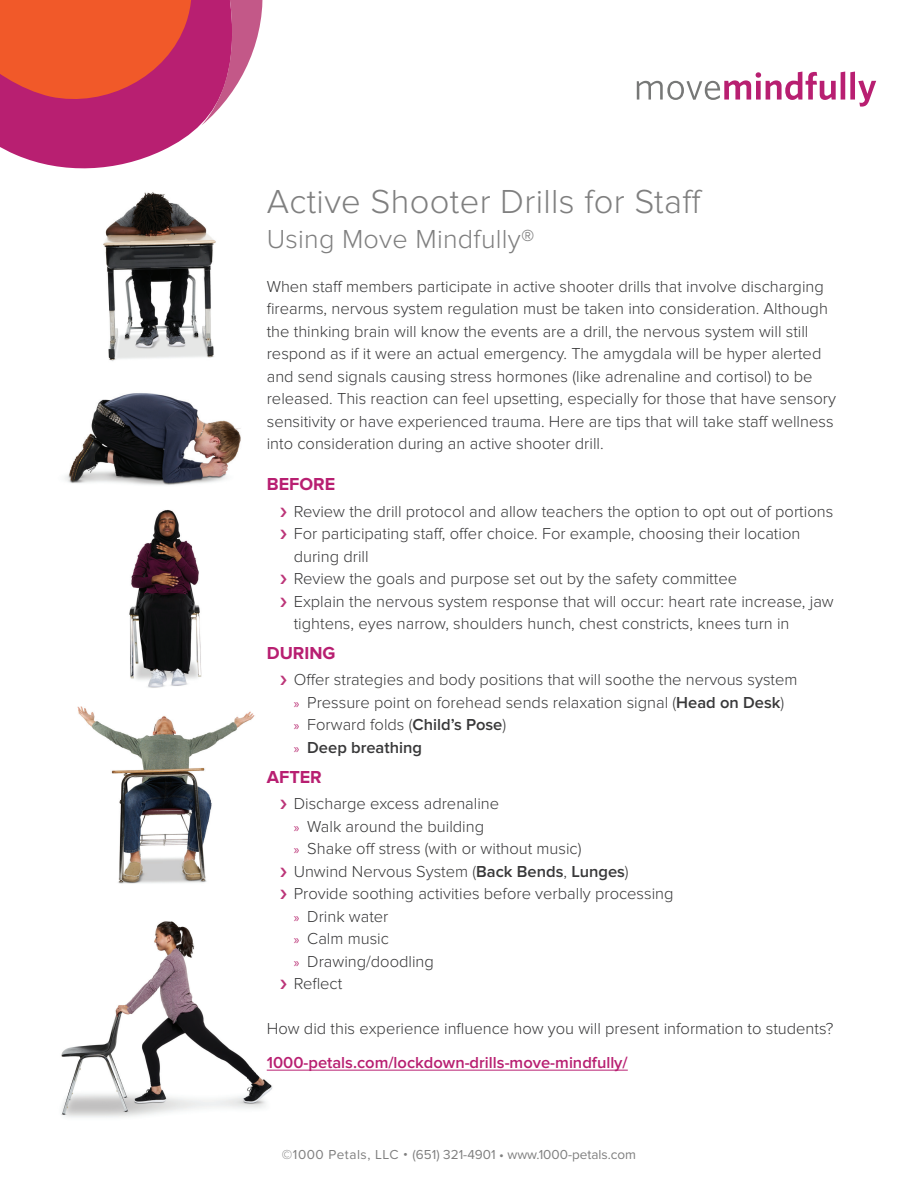
<style>
.page{position:relative;width:918px;height:1188px;background:#fff}
.page>*{position:absolute;margin:0;border:0;box-sizing:border-box;transform-origin:0 0}
.t1{font:300 34.5px "Proxima Nova";letter-spacing:.01em;color:#7f7f7f}
.t2{font:300 27px "Proxima Nova";letter-spacing:.01em;color:#7f7f7f}
.t3{font:700 18px "Proxima Nova";color:#b81f71}
.t4{font:300 16.5px/22.5px "Proxima Nova";color:#383839}
.t5{font:600 16.5px "Proxima Nova";color:#b81f71}
.t6{font:13.5px "Proxima Nova";color:#7f7f7f}
.s1{font-family:"Myriad Pro";font-weight:400;font-size:13.5px;color:#bc3679}
.s2{font-weight:600}
</style>
<div class="page">
<img style="left:61px;top:921px;width:220px;height:197px">
<img style="left:77px;top:510px;width:178px;height:374px">
<hr style="left:267px;top:1070px;width:361px;height:1px;background:#b81f71">
<svg style="left:637px;top:72px;width:239px;height:35px"></svg>
<svg style="left:0;top:0;width:263px;height:169px"></svg>
<img style="left:103px;top:192px;width:113px;height:169px">
<img style="left:64px;top:393px;width:177px;height:92px">
<h1 class="t1" style="left:267px;top:182px;width:437px">Active Shooter Drills for Staff</h1>
<h2 class="t2" style="left:267px;top:223px;width:269px">Using Move Mindfully®</h2>
<p class="t4" style="left:267px;top:275px;width:571px">When staff members participate in active shooter drills that involve discharging firearms, nervous system regulation must be taken into consideration. Although the thinking brain will know the events are a drill, the nervous system will still respond as if it were an actual emergency. The amygdala will be hyper alerted and send signals causing stress hormones (like adrenaline and cortisol) to be released. This reaction can feel upsetting, especially for those that have sensory sensitivity or have experienced trauma. Here are tips that will take staff wellness into consideration during an active shooter drill.</p>
<p class="t3" style="left:267px;top:474px;width:70px">BEFORE</p>
<p class="t4" style="left:294px;top:500px;width:542px">Review the drill protocol and allow teachers the option to opt out of portions For participating staff, offer choice. For example, choosing their location during drill<br>Review the goals and purpose set out by the safety committee<br>Explain the nervous system response that will occur: heart rate increase, jaw tightens, eyes narrow, shoulders hunch, chest constricts, knees turn in</p>
<p class="t3" style="left:267px;top:643px;width:70px">DURING</p>
<p class="t4" style="left:294px;top:669px;width:505px">Offer strategies and body positions that will soothe the nervous system <span class="s1">»</span> Pressure point on forehead sends relaxation signal (<span class="s2">Head on Desk</span>)<br><span class="s1">»</span> Forward folds (<span class="s2">Child’s Pose</span>)<br><span class="s1">»</span> <span class="s2">Deep breathing</span></p>
<p class="t3" style="left:267px;top:767px;width:57px">AFTER</p>
<p class="t4" style="left:294px;top:793px;width:381px">Discharge excess adrenaline<br><span class="s1">»</span> Walk around the building<br><span class="s1">»</span> Shake off stress (with or without music)<br>Unwind Nervous System (<span class="s2">Back Bends</span>, <span class="s2">Lunges</span>)<br>Provide soothing activities before verbally processing <span class="s1">»</span> Drink water<br><span class="s1">»</span> Calm music<br><span class="s1">»</span> Drawing/doodling<br>Reflect</p>
<p class="t4" style="left:267px;top:1018px;width:568px">How did this experience influence how you will present information to students?</p>
<p class="t5" style="left:267px;top:1053px;width:363px">1000-petals.com/lockdown-drills-move-mindfully/</p>
<p class="t6" style="left:282px;top:1146px;width:356px">©1000 Petals, LLC • (651) 321-4901 • www.1000-petals.com</p>
</div>
